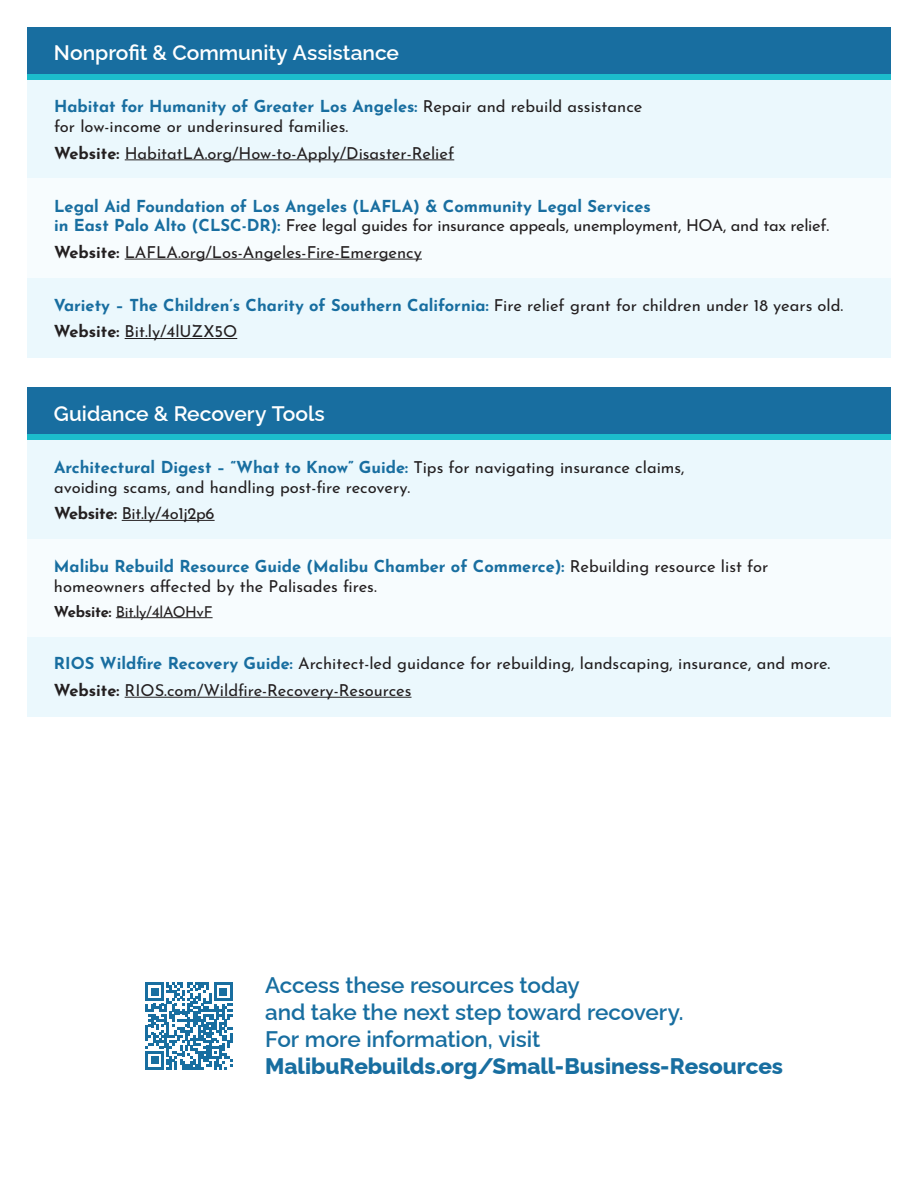
<style>
.page{position:relative;width:918px;height:1188px;background:#fff}
.page>*{position:absolute;margin:0;border:0;box-sizing:border-box;transform-origin:0 0}
.t1{font:600 22.5px/27px "Raleway";letter-spacing:-.005em;color:#186ea0}
.t2{font:600 21px "Raleway";color:#fff}
.Biz_Name{font:16.5px/19.8px "Josefin Sans";color:#231f20}
.Biz_Name-2{font:700 16.5px/19.8px "Josefin Sans";color:#186ea0}
.Biz_Contact{font:16.5px "Josefin Sans";color:#231f20}
.Biz_Contact-2{font:16.5px "Josefin Sans";letter-spacing:-.02em;color:#231f20}
.Biz_Desc{font:15px "Josefin Sans";letter-spacing:-.02em;color:#231f20}
.s1{font-weight:700;color:#186ea0}
.s2{font-weight:700}
.s3{font-weight:400;color:#231f20}
.s4{font-weight:800}
</style>
<div class="page">
<div style="left:27px;top:27px;width:864px;height:47px;background:#186ea0"></div>
<div style="left:27px;top:80px;width:864px;height:99px;background:#ebf8fd"></div>
<hr style="left:125px;top:159px;width:329px;height:1px;background:#231f20">
<div style="left:27px;top:179px;width:864px;height:99px;background:#f7fcfe"></div>
<hr style="left:125px;top:259px;width:297px;height:1px;background:#231f20">
<div style="left:27px;top:278px;width:864px;height:80px;background:#ebf8fd"></div>
<hr style="left:125px;top:338px;width:112px;height:1px;background:#231f20">
<div style="left:27px;top:388px;width:864px;height:47px;background:#186ea0"></div>
<div style="left:27px;top:440px;width:864px;height:99px;background:#ebf8fd"></div>
<hr style="left:122px;top:520px;width:93px;height:1px;background:#231f20">
<div style="left:27px;top:539px;width:864px;height:98px;background:#f7fcfe"></div>
<hr style="left:116px;top:617px;width:97px;height:1px;background:#231f20">
<div style="left:27px;top:637px;width:864px;height:79px;background:#ebf8fd"></div>
<hr style="left:125px;top:697px;width:287px;height:1px;background:#231f20">
<svg style="left:146px;top:983px;width:86px;height:86px"></svg>
<div style="left:27px;top:74px;width:864px;height:6px;background:#1cbdcc"></div>
<div style="left:27px;top:435px;width:864px;height:5px;background:#1cbdcc"></div>
<h2 class="t2" style="left:54px;top:37px;width:347px">Nonprofit &amp; Community Assistance</h2>
<p class="Biz_Name" style="left:54px;top:95px;width:590px"><span class="s1">Habitat for Humanity of Greater Los Angeles:</span> Repair and rebuild assistance for low-income or underinsured families.</p>
<p class="Biz_Contact" style="left:54px;top:139px;width:402px"><span class="s2">Website:</span> HabitatLA.org/How-to-Apply/Disaster-Relief</p>
<p class="Biz_Name-2" style="left:54px;top:193px;width:777px">Legal Aid Foundation of Los Angeles (LAFLA) &amp; Community Legal Services<br>in East Palo Alto (CLSC-DR): <span class="s3">Free legal guides for insurance appeals, unemployment, HOA, and tax relief.</span></p>
<p class="Biz_Contact" style="left:54px;top:238px;width:369px"><span class="s2">Website:</span> LAFLA.org/Los-Angeles-Fire-Emergency</p>
<p class="Biz_Name-2" style="left:54px;top:293px;width:791px">Variety – The Children’s Charity of Southern California: <span class="s3">Fire relief grant for children under 18 years old.</span></p>
<p class="Biz_Contact" style="left:54px;top:318px;width:185px"><span class="s2">Website:</span> Bit.ly/4lUZX5O</p>
<h2 class="t2" style="left:54px;top:397px;width:272px">Guidance &amp; Recovery Tools</h2>
<p class="Biz_Name" style="left:54px;top:455px;width:632px"><span class="s1">Architectural Digest – “What to Know” Guide:</span> Tips for navigating insurance claims, avoiding scams, and handling post-fire recovery.</p>
<p class="Biz_Contact-2" style="left:54px;top:500px;width:162px"><span class="s2">Website:</span> Bit.ly/4o1j2p6</p>
<p class="Biz_Name" style="left:54px;top:554px;width:716px"><span class="s1">Malibu Rebuild Resource Guide (Malibu Chamber of Commerce):</span> Rebuilding resource list for homeowners affected by the Palisades fires.</p>
<p class="Biz_Desc" style="left:54px;top:599px;width:160px"><span class="s2">Website:</span> Bit.ly/4lAOHvF</p>
<p class="Biz_Name" style="left:54px;top:652px;width:778px"><span class="s1">RIOS Wildfire Recovery Guide:</span> Architect-led guidance for rebuilding, landscaping, insurance, and more.</p>
<p class="Biz_Contact" style="left:54px;top:676px;width:359px"><span class="s2">Website:</span> RIOS.com/Wildfire-Recovery-Resources</p>
<h3 class="t1" style="left:265px;top:969px;width:519px">Access these resources today<br>and take the next step toward recovery.<br>For more information, visit <span class="s4">MalibuRebuilds.org/Small-Business-Resources</span></h3>
</div>
